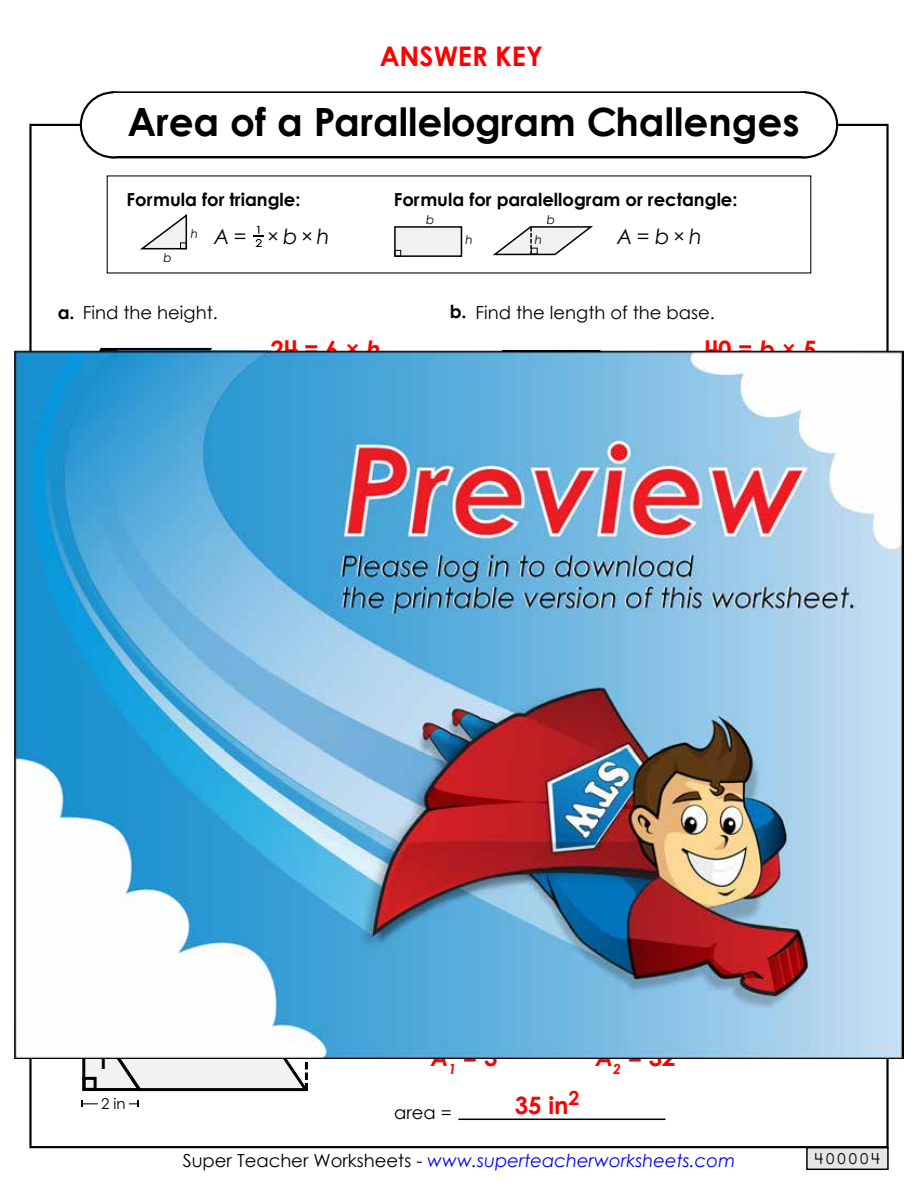
<style>
.page{position:relative;width:918px;height:1188px;background:#fff}
.page>*{position:absolute;margin:0;border:0;box-sizing:border-box;transform-origin:0 0}
.t1{font:700 39px "Century Gothic 2";color:#000}
.t2{font:700 27px "Century Gothic 2";color:#f00}
.t3{font:700 24px "Century STW4";color:#f00}
.t4{font:italic 21px "Century Gothic 2";color:#000}
.t5{font:700 21px "Century Gothic 2";color:#000}
.t6{font:700 18px "Century Gothic 2";color:#000}
.t7{font:italic 18px "Century Gothic 2";color:#00f}
.t8{font:18px "Century Gothic 2";color:#000}
.t9{font:15px "Century STW4";letter-spacing:.2em;color:#000}
.t10{font:italic 12px "Century Gothic 2";color:#000}
.s1{font-style:normal}
.s2{font-weight:700}
.s3{font-style:italic}
.s4{font-style:normal;color:#000}
</style>
<div class="page">
<div style="left:771px;top:91px;width:67px;height:67px;border:4px solid #000;border-radius:50%"></div>
<div style="left:111px;top:91px;width:696px;height:67px;border:4px solid #000"></div>
<div style="left:80px;top:91px;width:67px;height:67px;border:4px solid #000;border-radius:50%"></div>
<div style="left:773px;top:94px;width:63px;height:62px;background:#fff;border-radius:50%"></div>
<div style="left:113px;top:94px;width:692px;height:62px;background:#fff"></div>
<div style="left:82px;top:94px;width:63px;height:62px;background:#fff;border-radius:50%"></div>
<svg style="left:253px;top:226px;width:11px;height:21px"></svg>
<hr style="left:458px;top:1119px;width:207px;height:1px;background:#000">
<svg style="left:59px;top:1058px;width:251px;height:34px"></svg>
<div style="left:83px;top:1077px;width:14px;height:14px;border:3px solid #000"></div>
<svg style="left:492px;top:226px;width:101px;height:30px"></svg>
<div style="left:394px;top:226px;width:68px;height:31px;background:#f2f2f2;border:2px solid #000"></div>
<svg style="left:140px;top:214px;width:48px;height:36px"></svg>
<div style="left:180px;top:243px;width:7px;height:6px;border:1px solid #000"></div>
<div style="left:395px;top:250px;width:6px;height:7px;border:1px solid #000"></div>
<div style="left:531px;top:248px;width:7px;height:6px;border:1px solid #000"></div>
<svg style="left:64px;top:347px;width:150px;height:4px"></svg>
<svg style="left:498px;top:350px;width:165px;height:1px"></svg>
<svg style="left:82px;top:1100px;width:16px;height:7px"></svg>
<svg style="left:129px;top:1100px;width:10px;height:7px"></svg>
<div style="left:806px;top:1147px;width:83px;height:23px;background:#e6e6e6;border:2px solid #000"></div>
<img style="left:15px;top:351px;width:888px;height:707px">
<h2 class="t2" style="left:380px;top:36px;width:165px">ANSWER KEY</h2>
<h1 class="t1" style="left:127px;top:93px;width:674px">Area of a Parallelogram Challenges</h1>
<p class="t6" style="left:127px;top:186px;width:175px">Formula for triangle:</p>
<p class="t4" style="left:214px;top:221px;width:117px">A= <span class="s1">×</span>b<span class="s1">×</span>h</p>
<p class="t10" style="left:191px;top:225px;width:9px">h</p>
<p class="t10" style="left:163px;top:249px;width:10px">b</p>
<p class="t6" style="left:394px;top:186px;width:345px">Formula for paralellogram or rectangle:</p>
<p class="t4" style="left:617px;top:221px;width:86px">A= b<span class="s1">×</span>h</p>
<p class="t10" style="left:426px;top:211px;width:10px">b</p>
<p class="t10" style="left:547px;top:211px;width:10px">b</p>
<p class="t10" style="left:466px;top:232px;width:9px">h</p>
<p class="t10" style="left:535px;top:231px;width:9px">h</p>
<p class="t6" style="left:450px;top:298px;width:18px">b.</p>
<p class="t8" style="left:58px;top:300px;width:161px"><span class="s2">a.</span> Find the height.</p>
<p class="t8" style="left:476px;top:300px;width:241px">Find the length of the base.</p>
<h3 class="t3" style="left:271px;top:332px;width:112px">24 = 6 × <span class="s3">h</span></h3>
<h3 class="t3" style="left:705px;top:332px;width:113px">40 = <span class="s3">b</span> × 5</h3>
<p class="t5" style="left:97px;top:1045px;width:13px">1</p>
<p class="t9" style="left:101px;top:1093px;width:26px">2 in</p>
<h3 class="t3" style="left:431px;top:1039px;width:68px"><span class="s3">A</span><sub>1</sub> = 3</h3>
<p class="t8" style="left:394px;top:1100px;width:59px">area =</p>
<h3 class="t3" style="left:515px;top:1087px;width:66px">35 in<sup>2</sup></h3>
<h3 class="t3" style="left:595px;top:1039px;width:82px"><span class="s3">A</span><sub>2</sub> = 32</h3>
<p class="t7" style="left:183px;top:1148px;width:554px"><span class="s4">Super Teacher Worksheets -</span> www.superteacherworksheets.com</p>
<p class="t9" style="left:815px;top:1148px;width:66px">400004</p>
</div>
